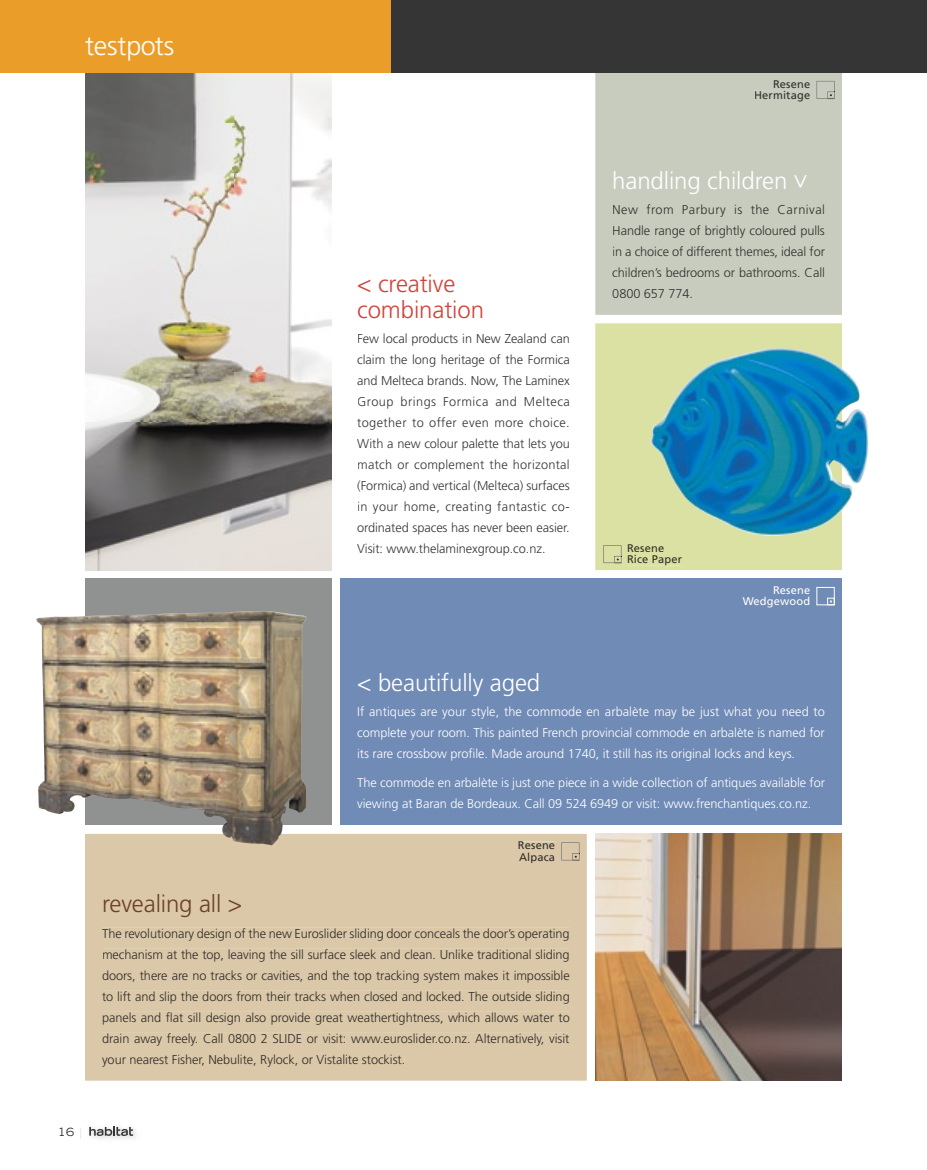
<style>
.page{position:relative;width:927px;height:1170px;background:#fff}
.page>*{position:absolute;margin:0;border:0;box-sizing:border-box;transform-origin:0 0}
.t1{font:300 27px "Frutiger";letter-spacing:-.005em;color:#fff}
.t2{font:300 24px "Frutiger";letter-spacing:-.005em;color:#fff}
.t3{font:300 24px "Frutiger";letter-spacing:-.005em;color:#d1423a}
.t4{font:300 24px "Frutiger";letter-spacing:-.005em;color:#6d4029}
.t5{font:300 12.75px/21px "Frutiger";letter-spacing:-.005em;color:#312d28;text-align:justify}
.t6{font:300 12.75px/21px "Frutiger";letter-spacing:-.005em;color:#fff;text-align:justify}
.t7{font:300 12.75px/21px "Frutiger";letter-spacing:-.005em;color:#363536;text-align:justify}
.t8{font:300 12.75px/21px "Frutiger";letter-spacing:-.005em;color:#30302d;text-align:justify}
.t9{font:expanded 11.25px "Trade Gothic LH";color:#363536}
.t10{font:11.1px/11.1px "Frutiger";letter-spacing:.015em;color:#313126}
.t11{font:11.1px/11.1px "Frutiger";letter-spacing:.015em;color:#30302d;text-align:right}
.t12{font:11.1px/11.1px "Frutiger";letter-spacing:.015em;color:#fff;text-align:right}
.t13{font:11.1px/11.1px "Frutiger";letter-spacing:.015em;color:#312d28}
.s1{color:#dfe2ca}
</style>
<div class="page">
<div style="left:85px;top:834px;width:502px;height:246px;background:#dac8a9"></div>
<div style="left:102px;top:927px;width:468px;height:13px;background:#dac8a9"></div>
<div style="left:103px;top:948px;width:467px;height:13px;background:#dac8a9"></div>
<div style="left:103px;top:969px;width:467px;height:13px;background:#dac8a9"></div>
<div style="left:102px;top:990px;width:468px;height:13px;background:#dac8a9"></div>
<div style="left:103px;top:1011px;width:467px;height:13px;background:#dac8a9"></div>
<div style="left:103px;top:1032px;width:467px;height:13px;background:#dac8a9"></div>
<div style="left:102px;top:1053px;width:302px;height:13px;background:#dac8a9"></div>
<div style="left:595px;top:72px;width:247px;height:243px;background:#c7ccbe"></div>
<div style="left:595px;top:323px;width:247px;height:247px;background:#dbe0a3"></div>
<div style="left:613px;top:204px;width:212px;height:12px;background:#c7ccbe"></div>
<div style="left:613px;top:225px;width:212px;height:12px;background:#c7ccbe"></div>
<div style="left:613px;top:246px;width:212px;height:11px;background:#c7ccbe"></div>
<div style="left:613px;top:267px;width:212px;height:10px;background:#c7ccbe"></div>
<div style="left:613px;top:289px;width:79px;height:9px;background:#c7ccbe"></div>
<img style="left:85px;top:72px;width:247px;height:498px">
<div style="left:85px;top:578px;width:247px;height:247px;background:#909191"></div>
<div style="left:340px;top:578px;width:502px;height:247px;background:#708bb5"></div>
<div style="left:817px;top:587px;width:17px;height:18px;border:1px solid #fff"></div>
<div style="left:827px;top:598px;width:7px;height:7px;border:1px solid #fff"></div>
<svg style="left:829px;top:599px;width:4px;height:4px"></svg>
<img style="left:36px;top:611px;width:271px;height:234px">
<img style="left:650px;top:345px;width:219px;height:192px">
<div style="left:628px;top:544px;width:36px;height:8px;background:#dbe0a3"></div>
<div style="left:628px;top:554px;width:54px;height:11px;background:#dbe0a3"></div>
<svg style="left:603px;top:545px;width:19px;height:18px"></svg>
<div style="left:774px;top:80px;width:36px;height:8px;background:#c7ccbe"></div>
<div style="left:755px;top:91px;width:55px;height:10px;background:#c7ccbe"></div>
<svg style="left:817px;top:81px;width:18px;height:18px"></svg>
<img style="left:595px;top:833px;width:247px;height:247px">
<div style="left:519px;top:841px;width:36px;height:8px;background:#dac8a9"></div>
<div style="left:519px;top:852px;width:35px;height:10px;background:#dac8a9"></div>
<svg style="left:561px;top:842px;width:19px;height:18px"></svg>
<div style="left:0;top:0;width:927px;height:72px;background:#363536"></div>
<div style="left:0;top:0;width:391px;height:72px;background:#ea9e29"></div>
<img style="left:89px;top:1129px;width:47px;height:10px">
<svg style="left:89px;top:1126px;width:44px;height:9px"></svg>
<h1 class="t1" style="left:85px;top:31px;width:91px">testpots</h1>
<h2 class="t3" style="left:357px;top:270px;width:100px">&lt; creative</h2>
<h2 class="t3" style="left:357px;top:296px;width:128px">combination</h2>
<p class="t7" style="left:357px;top:328px;width:214px">Few local products in New Zealand can claim the long heritage of the Formica and Melteca brands. Now, The Laminex Group brings Formica and Melteca together to offer even more choice.<br>With a new colour palette that lets you match or complement the horizontal (Formica) and vertical (Melteca) surfaces in your home, creating fantastic co&shy;ordinated spaces has never been easier.<br>Visit: www.thelaminexgroup.co.nz.</p>
<p class="t11" style="left:754px;top:78px;width:58px">Resene<br>Hermitage</p>
<h2 class="t2" style="left:612px;top:167px;width:177px">handling children</h2>
<h2 class="t2" style="left:816px;top:174px;width:16px;rotate:90deg">&gt;</h2>
<p class="t8" style="left:612px;top:199px;width:214px">New from Parbury is the Carnival Handle range of brightly coloured pulls in a choice of different themes, ideal for children’s bedrooms or bathrooms. Call</p>
<p class="t8" style="left:612px;top:283px;width:82px">0800 657 774.</p>
<p class="t10" style="left:627px;top:542px;width:57px">Resene<br>Rice Paper</p>
<p class="t12" style="left:743px;top:584px;width:69px">Resene<br>Wedgewood</p>
<h2 class="t2" style="left:357px;top:668px;width:185px">&lt; beautifully aged</h2>
<p class="t6" style="left:357px;top:701px;width:469px">If antiques are your style, the commode en arbalète may be just what you need to complete your room. This painted French provincial commode en arbalète is named for its rare crossbow profile. Made around 1740, it still has its original locks and keys.</p>
<p class="t6" style="left:357px;top:772px;width:469px">The commode en arbalète is just one piece in a wide collection of antiques available for viewing at Baran de Bordeaux. Call 09 524 6949 or visit: www.frenchantiques.co.nz.</p>
<p class="t13" style="left:518px;top:840px;width:39px">Resene<br>Alpaca</p>
<h2 class="t4" style="left:102px;top:890px;width:142px">revealing all &gt;</h2>
<p class="t5" style="left:102px;top:922px;width:469px">The revolutionary design of the new Euroslider sliding door conceals the door’s operating mechanism at the top, leaving the sill surface sleek and clean. Unlike traditional sliding doors, there are no tracks or cavities, and the top tracking system makes it impossible to lift and slip the doors from their tracks when closed and locked. The outside sliding panels and flat sill design also provide great weathertightness, which allows water to drain away freely. Call 0800 2 SLIDE or visit: www.euroslider.co.nz. Alternatively, visit your nearest Fisher, Nebulite, Rylock, or Vistalite stockist.</p>
<p class="t9" style="left:58px;top:1124px;width:26px">16 <span class="s1">|</span></p>
</div>
